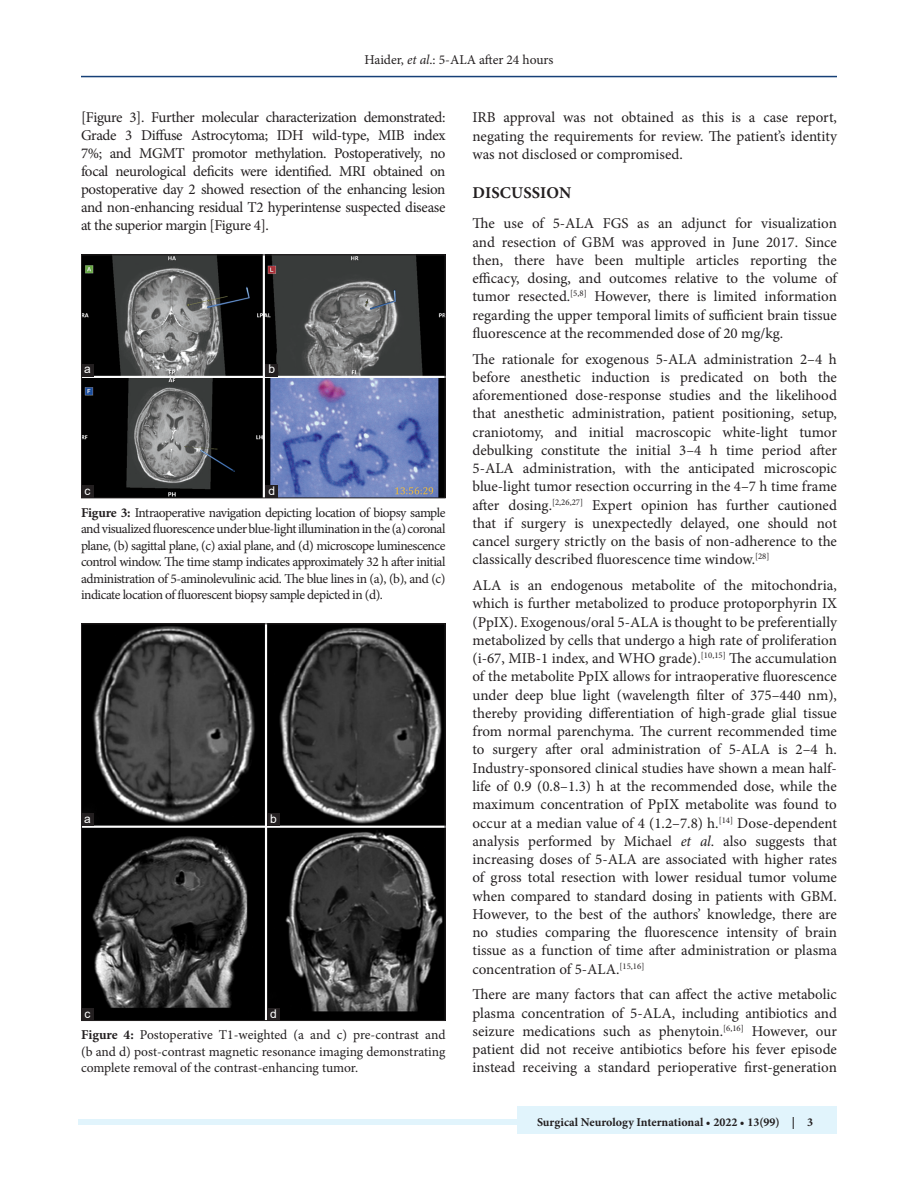
<style>
.page{position:relative;width:918px;height:1188px;background:#fff}
.page>*{position:absolute;margin:0;border:0;box-sizing:border-box;transform-origin:0 0}
.t1{font:700 16.5px "Minion Pro";letter-spacing:.01em;color:#231f20}
.TX{font:15px/18.3px "Minion Pro";letter-spacing:-.005em;color:#231f20;text-align:justify}
.FGC{font:13.5px/16.5px "Minion Pro";letter-spacing:-.01em;color:#231f20;text-align:justify}
.JF{font:700 12px "Minion Pro";color:#231f20}
.LABEL{font:12px "Arial";color:#fff}
.s1{font-style:italic}
.s2{font-weight:700}
</style>
<div class="page">
<hr style="left:81px;top:76px;width:756px;height:1px;background:#164077">
<div style="left:78px;top:1119px;width:756px;height:6px;background:#e1f4fc"></div>
<div style="left:518px;top:1106px;width:319px;height:28px;background:#e1f4fc"></div>
<img style="left:83px;top:257px;width:360px;height:239px">
<div style="left:81px;top:255px;width:364px;height:243px;border:1px solid #231f20"></div>
<div style="left:81px;top:364px;width:13px;height:13px;background:#231f20"></div>
<div style="left:81px;top:485px;width:13px;height:13px;background:#231f20"></div>
<div style="left:265px;top:364px;width:13px;height:13px;background:#231f20"></div>
<div style="left:265px;top:485px;width:13px;height:13px;background:#231f20"></div>
<img style="left:83px;top:626px;width:360px;height:393px">
<div style="left:81px;top:624px;width:364px;height:397px;border:1px solid #231f20"></div>
<div style="left:81px;top:813px;width:13px;height:13px;background:#231f20"></div>
<div style="left:81px;top:1008px;width:13px;height:13px;background:#231f20"></div>
<div style="left:267px;top:813px;width:13px;height:13px;background:#231f20"></div>
<div style="left:267px;top:1008px;width:13px;height:13px;background:#231f20"></div>
<p class="FGC" style="left:365px;top:51px;width:190px">Haider, <span class="s1">et al</span>.: 5-ALA after 24 hours</p>
<p class="TX" style="left:81px;top:109px;width:366px">[Figure 3]. Further molecular characterization demonstrated:<br>Grade 3 Diffuse Astrocytoma; IDH wild-type, MIB index 7%; and MGMT promotor methylation. Postoperatively, no focal neurological deficits were identified. MRI obtained on postoperative day 2 showed resection of the enhancing lesion and non-enhancing residual T2 hyperintense suspected disease at the superior margin [Figure 4].</p>
<p class="TX" style="left:472px;top:108px;width:366px">IRB approval was not obtained as this is a case report, negating the requirements for review. The patient’s identity was not disclosed or compromised.</p>
<h1 class="t1" style="left:473px;top:181px;width:100px">DISCUSSION</h1>
<p class="TX" style="left:472px;top:214px;width:366px">The use of 5-ALA FGS as an adjunct for visualization and resection of GBM was approved in June 2017. Since then, there have been multiple articles reporting the efficacy, dosing, and outcomes relative to the volume of tumor resected.<sup>[5,8]</sup> However, there is limited information regarding the upper temporal limits of sufficient brain tissue fluorescence at the recommended dose of 20 mg/kg.</p>
<p class="TX" style="left:472px;top:350px;width:366px">The rationale for exogenous 5-ALA administration 2–4 h before anesthetic induction is predicated on both the aforementioned dose-response studies and the likelihood that anesthetic administration, patient positioning, setup, craniotomy, and initial macroscopic white-light tumor debulking constitute the initial 3–4 h time period after 5-ALA administration, with the anticipated microscopic blue-light tumor resection occurring in the 4–7 h time frame after dosing.<sup>[2,26,27]</sup> Expert opinion has further cautioned that if surgery is unexpectedly delayed, one should not cancel surgery strictly on the basis of non-adherence to the classically described fluorescence time window.<sup>[28]</sup></p>
<p class="TX" style="left:472px;top:576px;width:366px">ALA is an endogenous metabolite of the mitochondria, which is further metabolized to produce protoporphyrin IX (PpIX). Exogenous/oral 5-ALA is thought to be preferentially metabolized by cells that undergo a high rate of proliferation (i-67, MIB-1 index, and WHO grade).<sup>[10,15]</sup> The accumulation of the metabolite PpIX allows for intraoperative fluorescence under deep blue light (wavelength filter of 375–440 nm), thereby providing differentiation of high-grade glial tissue from normal parenchyma. The current recommended time to surgery after oral administration of 5-ALA is 2–4 h.<br>Industry-sponsored clinical studies have shown a mean half&shy;life of 0.9 (0.8–1.3) h at the recommended dose, while the maximum concentration of PpIX metabolite was found to occur at a median value of 4 (1.2–7.8) h.<sup>[14]</sup> Dose-dependent analysis performed by Michael <span class="s1">et al</span>. also suggests that increasing doses of 5-ALA are associated with higher rates of gross total resection with lower residual tumor volume when compared to standard dosing in patients with GBM.<br>However, to the best of the authors’ knowledge, there are no studies comparing the fluorescence intensity of brain tissue as a function of time after administration or plasma concentration of 5-ALA.<sup>[15,16]</sup></p>
<p class="TX" style="left:472px;top:985px;width:366px">There are many factors that can affect the active metabolic plasma concentration of 5-ALA, including antibiotics and seizure medications such as phenytoin.<sup>[6,16]</sup> However, our patient did not receive antibiotics before his fever episode instead receiving a standard perioperative first-generation</p>
<p class="LABEL" style="left:268px;top:361px;width:8px">b</p>
<p class="LABEL" style="left:84px;top:361px;width:8px">a</p>
<p class="LABEL" style="left:268px;top:482px;width:8px">d</p>
<p class="LABEL" style="left:84px;top:482px;width:7px">c</p>
<p class="FGC" style="left:81px;top:504px;width:366px"><span class="s2">Figure 3:</span> Intraoperative navigation depicting location of biopsy sample and visualized fluorescence under blue-light illumination in the (a) coronal plane, (b) sagittal plane, (c) axial plane, and (d) microscope luminescence control window. The time stamp indicates approximately 32 h after initial administration of 5-aminolevulinic acid. The blue lines in (a), (b), and (c) indicate location of fluorescent biopsy sample depicted in (d).</p>
<p class="LABEL" style="left:270px;top:810px;width:8px">b</p>
<p class="LABEL" style="left:84px;top:810px;width:8px">a</p>
<p class="LABEL" style="left:270px;top:1006px;width:8px">d</p>
<p class="LABEL" style="left:84px;top:1006px;width:7px">c</p>
<p class="FGC" style="left:81px;top:1027px;width:366px"><span class="s2">Figure 4:</span> Postoperative T1-weighted (a and c) pre-contrast and (b and d) post-contrast magnetic resonance imaging demonstrating complete removal of the contrast-enhancing tumor.</p>
<p class="JF" style="left:537px;top:1113px;width:278px">Surgical Neurology International • 2022 • 13(99) | 3</p>
</div>
